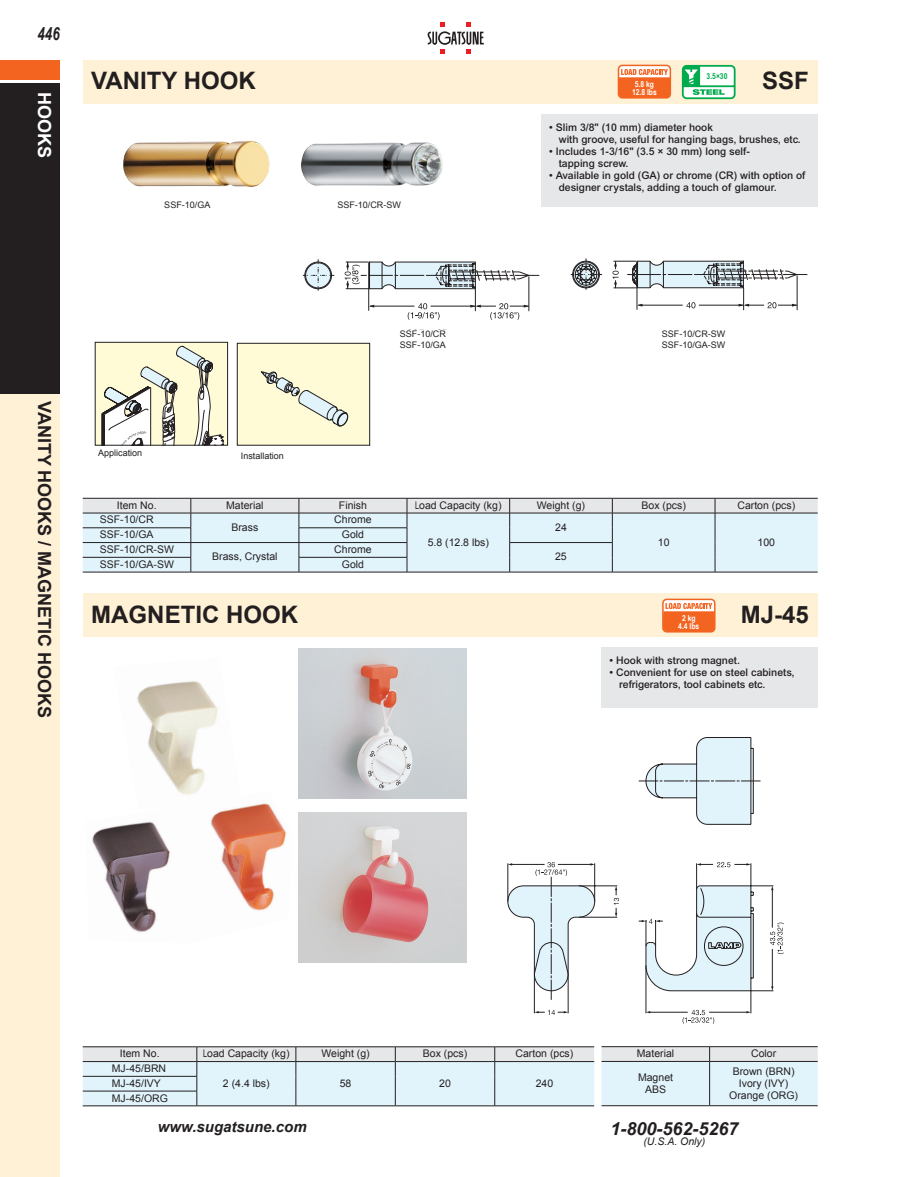
<style>
.page{position:relative;width:907px;height:1177px;background:#fff}
.page>*{position:absolute;margin:0;border:0;box-sizing:border-box;transform-origin:0 0}
.t1{font:700 24px "Arial";color:#231f20}
.t2{font:700 18px "Arial";color:#231f20}
.t3{font:italic 700 18px "Arial";color:#231f20}
.t4{font:700 18px "Arial";color:#fff}
.t5{font:italic 700 18px "Arial Narrow";color:#231f20;scale:.9 1}
.t6{font:italic 700 15px "Arial";color:#231f20}
.t7{font:500 10.5px/12px "Arial MT Std";color:#231f20}
.t8{font:10.5px/12px "Arial";color:#231f20;text-align:center}
.t9{font:10.5px "Arial";color:#231f20;scale:.7 1}
.t10{font:italic 10.5px "Arial";color:#231f20}
.t11{font:9px/10.5px "Arial";color:#231f20}
.t12{font:700 8.25px/8.2px "Arial Narrow";color:#fff;text-align:center}
.t13{font:700 8.25px "Arial Narrow";color:#00ab4d}
</style>
<div class="page">
<div style="left:83px;top:60px;width:734px;height:44px;background:#fef1d5"></div>
<div style="left:83px;top:593px;width:734px;height:44px;background:#fef1d5"></div>
<div style="left:0;top:60px;width:60px;height:20px;background:#f36421"></div>
<div style="left:0;top:394px;width:60px;height:782px;background:#fef1d5"></div>
<svg style="left:427px;top:22px;width:56px;height:32px"></svg>
<div style="left:95px;top:342px;width:132px;height:103px;background:#fffbd6"></div>
<svg style="left:100px;top:345px;width:124px;height:101px"></svg>
<div style="left:95px;top:342px;width:133px;height:103px;border:1px solid #231f20"></div>
<div style="left:0;top:83px;width:60px;height:311px;background:#231f20"></div>
<svg style="left:638px;top:862px;width:145px;height:161px"></svg>
<hr style="left:771px;top:889px;width:1px;height:38px;background:#231f20">
<hr style="left:771px;top:948px;width:1px;height:39px;background:#231f20">
<hr style="left:594px;top:863px;width:1px;height:38px;background:#231f20">
<hr style="left:534px;top:973px;width:1px;height:40px;background:#231f20">
<hr style="left:567px;top:973px;width:1px;height:40px;background:#231f20">
<svg style="left:534px;top:1009px;width:34px;height:5px"></svg>
<hr style="left:579px;top:885px;width:38px;height:1px;background:#231f20">
<hr style="left:579px;top:916px;width:38px;height:1px;background:#231f20">
<svg style="left:613px;top:885px;width:6px;height:32px"></svg>
<svg style="left:507px;top:862px;width:87px;height:137px"></svg>
<svg style="left:638px;top:737px;width:122px;height:87px"></svg>
<svg style="left:302px;top:259px;width:237px;height:61px"></svg>
<svg style="left:570px;top:258px;width:237px;height:52px"></svg>
<div style="left:237px;top:343px;width:132px;height:102px;background:#fffbd6"></div>
<svg style="left:260px;top:371px;width:89px;height:56px"></svg>
<div style="left:237px;top:343px;width:133px;height:102px;border:1px solid #231f20"></div>
<svg style="left:601px;top:1046px;width:216px;height:59px;background:#deecf2"></svg>
<hr style="left:601px;top:1061px;width:108px;height:1px;background:#231f20">
<hr style="left:709px;top:1061px;width:108px;height:1px;background:#231f20">
<hr style="left:709px;top:1061px;width:1px;height:44px;background:#231f20">
<hr style="left:601px;top:1105px;width:108px;height:1px;background:#231f20">
<hr style="left:709px;top:1105px;width:108px;height:1px;background:#231f20">
<svg style="left:83px;top:1046px;width:511px;height:59px;background:#dae8ee"></svg>
<hr style="left:83px;top:1105px;width:114px;height:1px;background:#231f20">
<hr style="left:197px;top:1105px;width:99px;height:1px;background:#231f20">
<hr style="left:296px;top:1105px;width:99px;height:1px;background:#231f20">
<hr style="left:395px;top:1105px;width:99px;height:1px;background:#231f20">
<hr style="left:494px;top:1105px;width:100px;height:1px;background:#231f20">
<svg style="left:83px;top:498px;width:734px;height:73px;background:#d8e7ed"></svg>
<hr style="left:83px;top:571px;width:108px;height:1px;background:#231f20">
<hr style="left:191px;top:571px;width:108px;height:1px;background:#231f20">
<hr style="left:299px;top:571px;width:108px;height:1px;background:#231f20">
<hr style="left:407px;top:571px;width:102px;height:1px;background:#231f20">
<hr style="left:509px;top:571px;width:103px;height:1px;background:#231f20">
<hr style="left:612px;top:571px;width:102px;height:1px;background:#231f20">
<hr style="left:714px;top:571px;width:103px;height:1px;background:#231f20">
<div style="left:601px;top:647px;width:216px;height:61px;background:#e6e7e9"></div>
<div style="left:540px;top:114px;width:277px;height:93px;background:#e6e7e9"></div>
<img style="left:299px;top:648px;width:167px;height:150px">
<img style="left:299px;top:812px;width:167px;height:150px">
<img style="left:92px;top:803px;width:195px;height:129px">
<img style="left:113px;top:681px;width:128px;height:129px">
<img style="left:123px;top:141px;width:320px;height:46px">
<div style="left:662px;top:598px;width:53px;height:34px;border:2px solid #f36421;border-radius:4px"></div>
<svg style="left:662px;top:599px;width:52px;height:33px;background:#f58854"></svg>
<div style="left:617px;top:65px;width:54px;height:34px;border:2px solid #f36421;border-radius:4px"></div>
<svg style="left:618px;top:65px;width:52px;height:33px;background:#f58754"></svg>
<svg style="left:681px;top:65px;width:54px;height:34px;background:#9ddeb9"></svg>
<h2 class="t5" style="left:38px;top:20px;width:26px">446</h2>
<h2 class="t4" style="left:56px;top:92px;width:68px;rotate:90deg">HOOKS</h2>
<h1 class="t1" style="left:91px;top:65px;width:166px">VANITY HOOK</h1>
<p class="t11" style="left:164px;top:200px;width:48px">SSF-10/GA</p>
<p class="t11" style="left:337px;top:200px;width:65px">SSF-10/CR-SW</p>
<p class="t12" style="left:632px;top:79px;width:26px">5.8 kg<br>12.8 lbs</p>
<p class="t13" style="left:706px;top:70px;width:22px">3.5×30</p>
<h1 class="t1" style="left:761px;top:65px;width:48px">SSF</h1>
<p class="t7" style="left:558px;top:121px;width:243px;text-indent:-10px">• Slim 3/8" (10 mm) diameter hook<br>with groove, useful for hanging bags, brushes, etc.</p>
<p class="t7" style="left:558px;top:145px;width:193px;text-indent:-10px">• Includes 1-3/16" (3.5 × 30 mm) long self&shy;tapping screw.</p>
<p class="t7" style="left:558px;top:169px;width:248px;text-indent:-10px">• Available in gold (GA) or chrome (CR) with option of designer crystals, adding a touch of glamour.</p>
<h2 class="t2" style="left:56px;top:401px;width:319px;rotate:90deg">VANITY HOOKS / MAGNETIC HOOKS</h2>
<p class="t11" style="left:98px;top:448px;width:46px">Application</p>
<p class="t11" style="left:241px;top:450px;width:45px">Installation</p>
<p class="t11" style="left:400px;top:329px;width:48px">SSF-10/CR<br>SSF-10/GA</p>
<p class="t11" style="left:661px;top:329px;width:65px">SSF-10/CR-SW<br>SSF-10/GA-SW</p>
<p class="t8" style="left:117px;top:499px;width:41px">Item No.</p>
<p class="t8" style="left:226px;top:499px;width:39px">Material</p>
<p class="t8" style="left:339px;top:499px;width:30px">Finish</p>
<p class="t9" style="left:415px;top:498px;width:125px">Load Capacity (kg)</p>
<p class="t8" style="left:536px;top:499px;width:50px">Weight (g)</p>
<p class="t8" style="left:641px;top:499px;width:46px">Box (pcs)</p>
<p class="t8" style="left:737px;top:499px;width:59px">Carton (pcs)</p>
<p class="t8" style="left:100px;top:514px;width:55px">SSF-10/CR</p>
<p class="t8" style="left:231px;top:521px;width:28px">Brass</p>
<p class="t8" style="left:334px;top:514px;width:39px">Chrome</p>
<p class="t8" style="left:555px;top:521px;width:13px">24</p>
<p class="t8" style="left:100px;top:528px;width:55px">SSF-10/GA</p>
<p class="t8" style="left:342px;top:528px;width:24px">Gold</p>
<p class="t8" style="left:100px;top:543px;width:76px">SSF-10/CR-SW</p>
<p class="t8" style="left:212px;top:550px;width:67px">Brass, Crystal</p>
<p class="t8" style="left:427px;top:536px;width:63px">5.8 (12.8 lbs)</p>
<p class="t8" style="left:657px;top:536px;width:13px">10</p>
<p class="t8" style="left:757px;top:536px;width:19px">100</p>
<p class="t8" style="left:334px;top:543px;width:39px">Chrome</p>
<p class="t8" style="left:555px;top:550px;width:13px">25</p>
<p class="t8" style="left:100px;top:558px;width:76px">SSF-10/GA-SW</p>
<p class="t8" style="left:342px;top:558px;width:24px">Gold</p>
<h1 class="t1" style="left:91px;top:598px;width:208px">MAGNETIC HOOK</h1>
<p class="t12" style="left:678px;top:613px;width:23px">2 kg<br>4.4 lbs</p>
<h1 class="t1" style="left:740px;top:598px;width:70px">MJ-45</h1>
<p class="t7" style="left:609px;top:654px;width:132px">• Hook with strong magnet.</p>
<p class="t7" style="left:619px;top:666px;width:177px;text-indent:-10px">• Convenient for use on steel cabinets, refrigerators, tool cabinets etc.</p>
<p class="t8" style="left:120px;top:1047px;width:41px">Item No.</p>
<p class="t9" style="left:203px;top:1046px;width:125px">Load Capacity (kg)</p>
<p class="t8" style="left:321px;top:1047px;width:50px">Weight (g)</p>
<p class="t8" style="left:423px;top:1047px;width:46px">Box (pcs)</p>
<p class="t8" style="left:515px;top:1047px;width:59px">Carton (pcs)</p>
<p class="t8" style="left:112px;top:1060px;width:56px;line-height:14.7px;text-align:left">MJ-45/BRN<br>MJ-45/IVY</p>
<p class="t8" style="left:223px;top:1077px;width:48px">2 (4.4 lbs)</p>
<p class="t8" style="left:339px;top:1077px;width:13px">58</p>
<p class="t8" style="left:439px;top:1077px;width:13px">20</p>
<p class="t8" style="left:535px;top:1077px;width:19px">240</p>
<p class="t8" style="left:112px;top:1091px;width:58px">MJ-45/ORG</p>
<h3 class="t6" style="left:158px;top:1116px;width:150px">www.sugatsune.com</h3>
<p class="t8" style="left:636px;top:1047px;width:39px">Material</p>
<p class="t8" style="left:751px;top:1047px;width:27px">Color</p>
<p class="t8" style="left:638px;top:1070px;width:37px">Magnet<br>ABS</p>
<p class="t8" style="left:729px;top:1064px;width:70px">Brown (BRN)<br>Ivory (IVY)<br>Orange (ORG)</p>
<h2 class="t3" style="left:610px;top:1117px;width:130px">1-800-562-5267</h2>
<p class="t10" style="left:643px;top:1134px;width:63px">(U.S.A. Only)</p>
</div>
